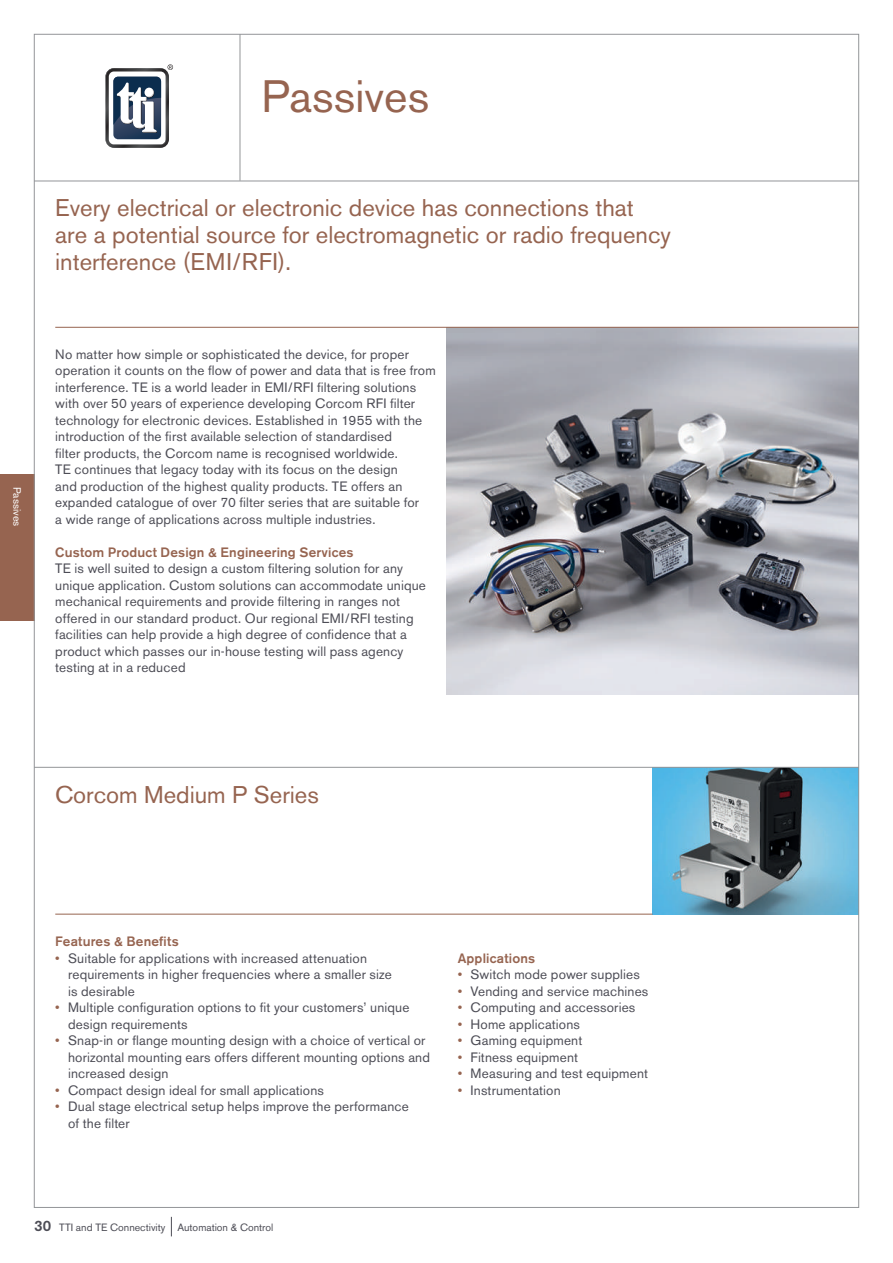
<style>
.page{position:relative;width:893px;height:1263px;background:#fff}
.page>*{position:absolute;margin:0;border:0;box-sizing:border-box;transform-origin:0 0}
.t1{font:45px "Akzidenz Grotesk BE";color:#966450}
.t2{font:24px/27px "Akzidenz Grotesk BE";color:#966450}
.t3{font:13.5px/16.5px "Akzidenz Grotesk BE";letter-spacing:.01em;color:#4d4d56}
.t4{font:500 13.5px "Akzidenz Grotesk BE";letter-spacing:.01em;color:#966450}
.t5{font:10.5px "Akzidenz Grotesk BE";color:#4d4d56}
.t6{font:10.5px "Akzidenz Grotesk BE";color:#fff}
.s1{color:#966450}
.s2{font-weight:500;font-size:15px}
</style>
<div class="page">
<svg style="left:105px;top:64px;width:68px;height:84px"></svg>
<img style="left:652px;top:768px;width:205px;height:146px">
<img style="left:446px;top:328px;width:411px;height:366px">
<div style="left:0;top:474px;width:34px;height:147px;background:#966450"></div>
<svg style="left:171px;top:1217px;width:1px;height:19px"></svg>
<hr style="left:55px;top:327px;width:804px;height:1px;background:#966450">
<hr style="left:55px;top:914px;width:597px;height:1px;background:#966450">
<hr style="left:34px;top:767px;width:825px;height:1px;background:#939598">
<hr style="left:34px;top:181px;width:825px;height:1px;background:#939598">
<hr style="left:240px;top:34px;width:1px;height:147px;background:#939598">
<p class="t6" style="left:23px;top:487px;width:41px;rotate:90deg">Passives</p>
<h1 class="t1" style="left:261px;top:70px;width:169px">Passives</h1>
<h2 class="t2" style="left:55px;top:194px;width:617px">Every electrical or electronic device has connections that are a potential source for electromagnetic or radio frequency interference (EMI/RFI).</h2>
<p class="t3" style="left:55px;top:346px;width:382px">No matter how simple or sophisticated the device, for proper operation it counts on the flow of power and data that is free from interference. TE is a world leader in EMI/RFI filtering solutions with over 50 years of experience developing Corcom RFI filter technology for electronic devices. Established in 1955 with the introduction of the first available selection of standardised<br>filter products, the Corcom name is recognised worldwide.<br>TE continues that legacy today with its focus on the design<br>and production of the highest quality products. TE offers an expanded catalogue of over 70 filter series that are suitable for<br>a wide range of applications across multiple industries.</p>
<p class="t4" style="left:55px;top:544px;width:300px">Custom Product Design &amp; Engineering Services</p>
<p class="t3" style="left:55px;top:560px;width:372px">TE is well suited to design a custom filtering solution for any unique application. Custom solutions can accommodate unique mechanical requirements and provide filtering in ranges not offered in our standard product. Our regional EMI/RFI testing facilities can help provide a high degree of confidence that a product which passes our in-house testing will pass agency testing at in a reduced</p>
<h2 class="t2" style="left:55px;top:781px;width:265px">Corcom Medium P Series</h2>
<p class="t4" style="left:55px;top:933px;width:125px">Features &amp; Benefits</p>
<p class="t3" style="left:68px;top:950px;width:325px;text-indent:-13px"><span class="s1">•</span> Suitable for applications with increased attenuation requirements in higher frequencies where a smaller size is desirable</p>
<p class="t3" style="left:68px;top:999px;width:343px;text-indent:-13px"><span class="s1">•</span> Multiple configuration options to fit your customers’ unique design requirements</p>
<p class="t3" style="left:68px;top:1032px;width:364px;text-indent:-13px"><span class="s1">•</span> Snap-in or flange mounting design with a choice of vertical or horizontal mounting ears offers different mounting options and increased design</p>
<p class="t3" style="left:55px;top:1082px;width:270px"><span class="s1">•</span> Compact design ideal for small applications</p>
<p class="t3" style="left:68px;top:1098px;width:342px;text-indent:-13px"><span class="s1">•</span> Dual stage electrical setup helps improve the performance of the filter</p>
<p class="t4" style="left:458px;top:950px;width:79px">Applications</p>
<p class="t3" style="left:458px;top:966px;width:184px"><span class="s1">•</span> Switch mode power supplies</p>
<p class="t3" style="left:458px;top:983px;width:192px"><span class="s1">•</span> Vending and service machines</p>
<p class="t3" style="left:458px;top:999px;width:179px"><span class="s1">•</span> Computing and accessories</p>
<p class="t3" style="left:458px;top:1016px;width:124px"><span class="s1">•</span> Home applications</p>
<p class="t3" style="left:458px;top:1032px;width:126px"><span class="s1">•</span> Gaming equipment</p>
<p class="t3" style="left:458px;top:1049px;width:122px"><span class="s1">•</span> Fitness equipment</p>
<p class="t3" style="left:458px;top:1065px;width:192px"><span class="s1">•</span> Measuring and test equipment</p>
<p class="t3" style="left:458px;top:1082px;width:105px"><span class="s1">•</span> Instrumentation</p>
<p class="t5" style="left:34px;top:1221px;width:241px"><span class="s2">30</span> TTI and TE Connectivity Automation &amp; Control</p>
</div>
